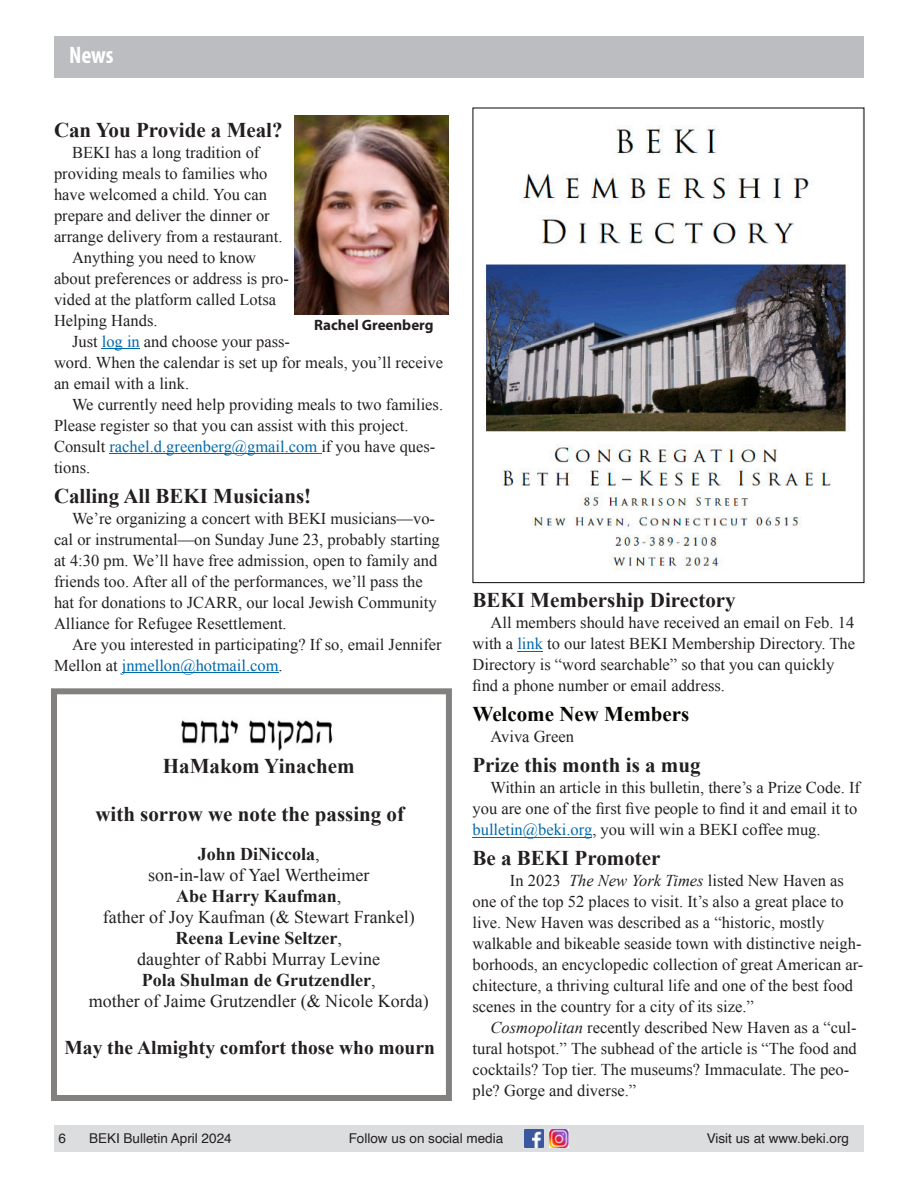
<style>
.page{position:relative;width:918px;height:1188px;background:#fff}
.page>*{position:absolute;margin:0;border:0;box-sizing:border-box;transform-origin:0 0}
.t1{font:700 condensed 24px "Myriad Pro";color:#fff}
.t2{font:700 21px "Times New Roman";color:#231f20}
.t3{font:700 21px "Times New Roman";color:#080704}
.t4{font:700 19.5px "Times New Roman";color:#231f20}
.t5{font:18px/21px "Times New Roman";color:#22201f;text-align:center}
.t6{font:16.5px/21px "Times New Roman";color:#231f20}
.t7{font:16.5px "Times New Roman";color:#0069ab}
.t8{font:700 15px "Myriad Pro";color:#231f20}
.t9{font:13.5px "Helvetica";color:#231f20}
.s1{color:#0069ab}
.s2{color:#231f20}
.s3{font-weight:700}
.s4{font-style:italic}
</style>
<div class="page">
<div style="left:54px;top:1125px;width:810px;height:27px;background:#dcdddf"></div>
<div style="left:54px;top:36px;width:810px;height:42px;background:#bcbdc0"></div>
<img style="left:525px;top:1129px;width:19px;height:19px">
<img style="left:550px;top:1129px;width:18px;height:19px">
<hr style="left:102px;top:348px;width:38px;height:1px;background:#0069ab">
<hr style="left:109px;top:453px;width:208px;height:1px;background:#0069ab">
<hr style="left:122px;top:672px;width:157px;height:1px;background:#0069ab">
<svg style="left:517px;top:651px;width:26px;height:1px"></svg>
<hr style="left:472px;top:837px;width:120px;height:1px;background:#0069ab">
<img style="left:181px;top:720px;width:152px;height:31px">
<img style="left:483px;top:125px;width:367px;height:446px">
<div style="left:51px;top:688px;width:401px;height:413px;border:6px solid #82817f"></div>
<img style="left:295px;top:116px;width:154px;height:198px">
<h1 class="t1" style="left:69px;top:45px;width:46px">News</h1>
<p class="t2" style="left:54px;top:122px;width:230px">Can You Provide a Meal?</p>
<p class="t6" style="left:72px;top:143px;width:189px">BEKI has a long tradition of</p>
<p class="t6" style="left:54px;top:164px;width:215px">providing meals to families who</p>
<p class="t6" style="left:54px;top:185px;width:215px">have welcomed a child. You can</p>
<p class="t6" style="left:54px;top:206px;width:217px">prepare and deliver the dinner or</p>
<p class="t6" style="left:54px;top:227px;width:230px">arrange delivery from a restaurant.</p>
<p class="t6" style="left:72px;top:248px;width:186px">Anything you need to know</p>
<p class="t6" style="left:54px;top:269px;width:237px">about preferences or address is pro-</p>
<p class="t6" style="left:54px;top:290px;width:224px">vided at the platform called Lotsa</p>
<p class="t6" style="left:54px;top:311px;width:105px">Helping Hands.</p>
<p class="t6" style="left:72px;top:332px;width:220px">Just <span class="s1">log in</span> and choose your pass-</p>
<p class="t6" style="left:54px;top:353px;width:391px">word. When the calendar is set up for meals, you’ll receive</p>
<p class="t6" style="left:54px;top:374px;width:137px">an email with a link.</p>
<p class="t6" style="left:72px;top:395px;width:373px">We currently need help providing meals to two families.</p>
<p class="t6" style="left:54px;top:416px;width:356px">Please register so that you can assist with this project.</p>
<p class="t7" style="left:54px;top:440px;width:383px"><span class="s2">Consult</span> rachel.d.greenberg@gmail.com <span class="s2">if you have ques-</span></p>
<p class="t6" style="left:54px;top:458px;width:38px">tions.</p>
<p class="t2" style="left:54px;top:488px;width:259px">Calling All BEKI Musicians!</p>
<p class="t6" style="left:54px;top:509px;width:387px;text-indent:18px">We’re organizing a concert with BEKI musicians—vo&shy;cal or instrumental—on Sunday June 23, probably starting at 4:30 pm. We’ll have free admission, open to family and friends too. After all of the performances, we’ll pass the hat for donations to JCARR, our local Jewish Community Alliance for Refugee Resettlement.</p>
<p class="t6" style="left:54px;top:635px;width:389px;text-indent:18px">Are you interested in participating? If so, email Jennifer<br>Mellon at <span class="s1">jnmellon@hotmail.com</span>.</p>
<p class="t8" style="left:314px;top:318px;width:121px">Rachel Greenberg</p>
<p class="t2" style="left:163px;top:759px;width:193px">HaMakom Yinachem</p>
<p class="t2" style="left:95px;top:807px;width:310px">with sorrow we note the passing of</p>
<p class="t5" style="left:89px;top:846px;width:341px"><span class="s3">John DiNiccola</span>,<br>son-in-law of Yael Wertheimer<br><span class="s3">Abe Harry Kaufman</span>,<br>father of Joy Kaufman (&amp; Stewart Frankel)<br><span class="s3">Reena Levine Seltzer</span>,<br>daughter of Rabbi Murray Levine<br><span class="s3">Pola Shulman de Grutzendler</span>,<br>mother of Jaime Grutzendler (&amp; Nicole Korda)</p>
<p class="t4" style="left:65px;top:1041px;width:372px">May the Almighty comfort those who mourn</p>
<p class="t2" style="left:472px;top:593px;width:265px">BEKI Membership Directory</p>
<p class="t6" style="left:472px;top:614px;width:384px;text-indent:18px">All members should have received an email on Feb. 14 with a <span class="s1">link</span> to our latest BEKI Membership Directory. The Directory is “word searchable” so that you can quickly find a phone number or email address.</p>
<p class="t3" style="left:472px;top:707px;width:218px">Welcome New Members</p>
<p class="t6" style="left:490px;top:728px;width:85px">Aviva Green</p>
<p class="t2" style="left:472px;top:758px;width:230px">Prize this month is a mug</p>
<p class="t6" style="left:472px;top:779px;width:389px;text-indent:18px">Within an article in this bulletin, there’s a Prize Code. If you are one of the first five people to find it and email it to <span class="s1">bulletin@beki.org</span>, you will win a BEKI coffee mug.</p>
<p class="t2" style="left:472px;top:851px;width:189px">Be a BEKI Promoter</p>
<p class="t6" style="left:472px;top:872px;width:392px;text-indent:37px">In 2023 <span class="s4">The New York Times</span> listed New Haven as one of the top 52 places to visit. It’s also a great place to live. New Haven was described as a “historic, mostly walkable and bikeable seaside town with distinctive neigh&shy;borhoods, an encyclopedic collection of great American ar&shy;chitecture, a thriving cultural life and one of the best food scenes in the country for a city of its size.”</p>
<p class="t6" style="left:472px;top:1019px;width:386px;text-indent:18px"><span class="s4">Cosmopolitan</span> recently described New Haven as a “cul&shy;tural hotspot.” The subhead of the article is “The food and cocktails? Top tier. The museums? Immaculate. The peo&shy;ple? Gorge and diverse.”</p>
<p class="t9" style="left:59px;top:1133px;width:9px">6</p>
<p class="t9" style="left:89px;top:1133px;width:144px">BEKI Bulletin April 2024</p>
<p class="t9" style="left:349px;top:1133px;width:156px">Follow us on social media</p>
<p class="t9" style="left:707px;top:1133px;width:144px">Visit us at www.beki.org</p>
</div>
